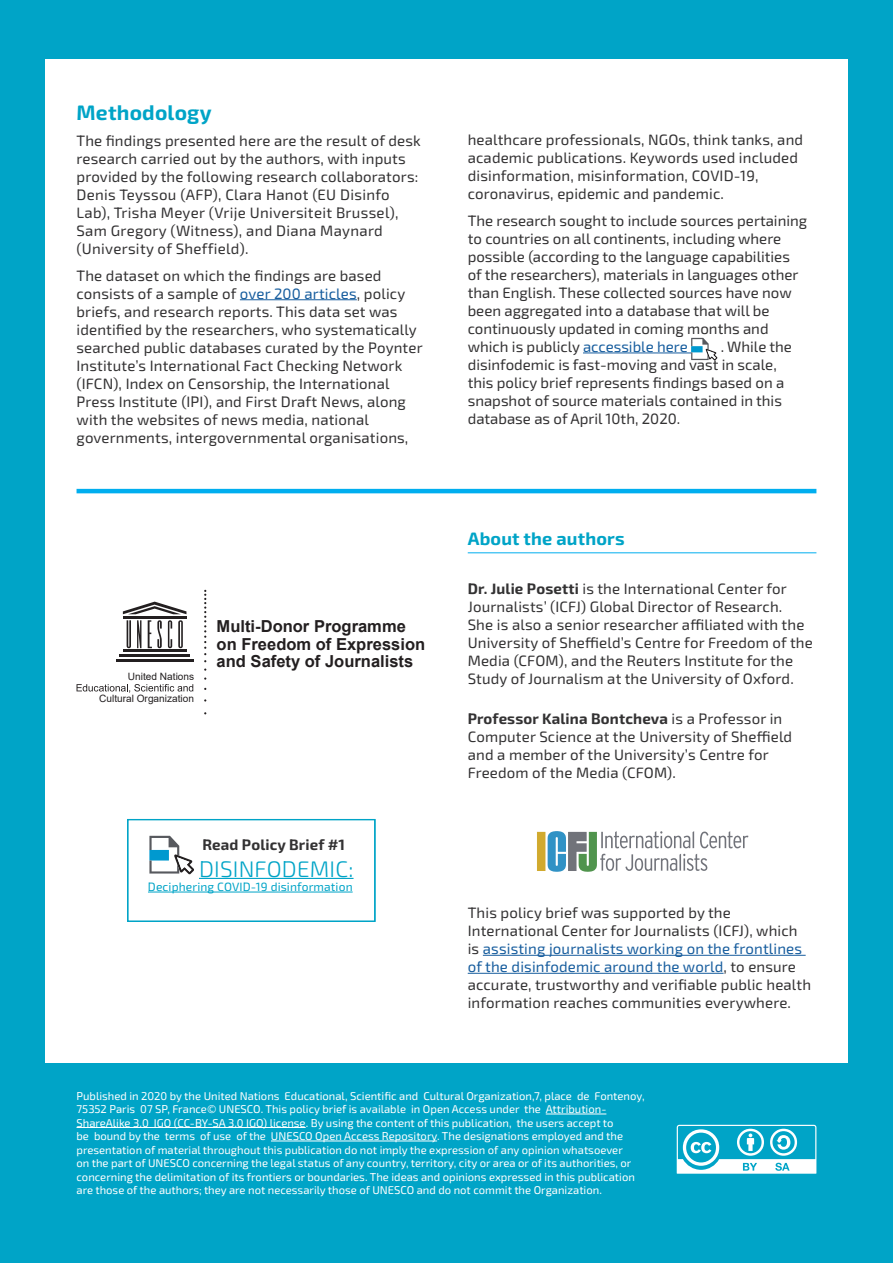
<style>
.page{position:relative;width:893px;height:1263px;background:#00a4c7}
.page>*{position:absolute;margin:0;border:0;box-sizing:border-box;transform-origin:0 0}
.t1{font:300 22.5px "Exo 2";letter-spacing:.01em;color:#00a4c7}
.t2{font:700 21px "Exo 2";letter-spacing:.01em;color:#00a4c7}
.t3{font:700 18px "Exo 2";letter-spacing:.01em;color:#00a4c7}
.t4{font:700 16.5px/17.4px "Arial";color:#231f20}
.t5{font:15px/18px "Exo 2";letter-spacing:.01em;color:#333233}
.t6{font:700 15px "Exo 2";letter-spacing:.01em;color:#333233}
.t7{font:12px "Exo 2";letter-spacing:.01em;color:#00a4c7}
.t8{font:11.25px/13.5px "Exo 2";color:#fff}
.t9{font:10.05px/22px "Arial";color:#231f20;text-align:right}
.s1{color:#175d9e}
.s2{font-weight:700}
</style>
<div class="page">
<div style="left:45px;top:60px;width:803px;height:1003px;background:#fff"></div>
<svg style="left:148px;top:835px;width:206px;height:58px"></svg>
<svg style="left:537px;top:831px;width:211px;height:41px"></svg>
<svg style="left:204px;top:590px;width:2px;height:72px"></svg>
<hr style="left:123px;top:650px;width:63px;height:2px;background:#231f20">
<hr style="left:119px;top:654px;width:71px;height:3px;background:#231f20">
<hr style="left:116px;top:659px;width:77px;height:2px;background:#231f20">
<hr style="left:123px;top:616px;width:63px;height:3px;background:#231f20">
<svg style="left:123px;top:602px;width:63px;height:12px"></svg>
<svg style="left:127px;top:620px;width:4px;height:28px"></svg>
<svg style="left:137px;top:620px;width:4px;height:28px"></svg>
<svg style="left:168px;top:620px;width:4px;height:28px"></svg>
<svg style="left:178px;top:620px;width:5px;height:28px"></svg>
<svg style="left:148px;top:620px;width:14px;height:28px"></svg>
<svg style="left:77px;top:684px;width:116px;height:9px"></svg>
<hr style="left:483px;top:955px;width:323px;height:1px;background:#175d9e">
<hr style="left:468px;top:973px;width:256px;height:1px;background:#175d9e">
<hr style="left:468px;top:553px;width:348px;height:1px;background:#00aeef">
<hr style="left:77px;top:489px;width:739px;height:4px;background:#00aeef">
<hr style="left:240px;top:299px;width:117px;height:1px;background:#175d9e">
<hr style="left:583px;top:353px;width:108px;height:1px;background:#175d9e">
<svg style="left:691px;top:338px;width:26px;height:23px"></svg>
<hr style="left:546px;top:1114px;width:60px;height:1px;background:#fff">
<hr style="left:77px;top:1127px;width:229px;height:1px;background:#fff">
<hr style="left:271px;top:1141px;width:166px;height:1px;background:#fff">
<svg style="left:677px;top:1125px;width:139px;height:49px"></svg>
<h2 class="t2" style="left:77px;top:98px;width:137px">Methodology</h2>
<p class="t5" style="left:77px;top:131px;width:346px">The findings presented here are the result of desk research carried out by the authors, with inputs provided by the following research collaborators:<br>Denis Teyssou (AFP), Clara Hanot (EU Disinfo Lab), Trisha Meyer (Vrije Universiteit Brussel), Sam Gregory (Witness), and Diana Maynard (University of Sheffield).</p>
<p class="t5" style="left:77px;top:266px;width:348px">The dataset on which the findings are based consists of a sample of <span class="s1">over 200 articles</span>, policy briefs, and research reports. This data set was identified by the researchers, who systematically searched public databases curated by the Poynter Institute’s International Fact Checking Network (IFCN), Index on Censorship, the International Press Institute (IPI), and First Draft News, along with the websites of news media, national governments, intergovernmental organisations,</p>
<p class="t9" style="left:99px;top:666px;width:96px">United Nations<br>Cultural Organization</p>
<p class="t4" style="left:217px;top:618px;width:210px">Multi-Donor Programme on Freedom of Expression and Safety of Journalists</p>
<p class="t6" style="left:202px;top:834px;width:144px">Read Policy Brief #1</p>
<h1 class="t1" style="left:199px;top:853px;width:156px">DISINFODEMIC:</h1>
<p class="t7" style="left:148px;top:878px;width:206px">Deciphering COVID-19 disinformation</p>
<p class="t5" style="left:468px;top:130px;width:337px">healthcare professionals, NGOs, think tanks, and academic publications. Keywords used included disinformation, misinformation, COVID-19, coronavirus, epidemic and pandemic.</p>
<p class="t5" style="left:468px;top:211px;width:341px">The research sought to include sources pertaining to countries on all continents, including where possible (according to the language capabilities of the researchers), materials in languages other than English. These collected sources have now been aggregated into a database that will be continuously updated in coming months and which is publicly <span class="s1">accessible here</span></p>
<p class="t5" style="left:468px;top:337px;width:326px;text-indent:253px">. While the disinfodemic is fast-moving and vast in scale, this policy brief represents findings based on a snapshot of source materials contained in this database as of April 10th, 2020.</p>
<p class="t3" style="left:468px;top:526px;width:158px">About the authors</p>
<p class="t5" style="left:468px;top:579px;width:347px"><span class="s2">Dr. Julie Posetti</span> is the International Center for Journalists’ (ICFJ) Global Director of Research.<br>She is also a senior researcher affiliated with the University of Sheffield’s Centre for Freedom of the Media (CFOM), and the Reuters Institute for the Study of Journalism at the University of Oxford.</p>
<p class="t5" style="left:468px;top:709px;width:326px"><span class="s2">Professor Kalina Bontcheva</span> is a Professor in Computer Science at the University of Sheffield and a member of the University’s Centre for Freedom of the Media (CFOM).</p>
<p class="t5" style="left:468px;top:903px;width:345px">This policy brief was supported by the International Center for Journalists (ICFJ), which is <span class="s1">assisting journalists working on the frontlines of the disinfodemic around the world</span>, to ensure accurate, trustworthy and verifiable public health information reaches communities everywhere.</p>
<p class="t8" style="left:77px;top:1088px;width:570px">Published in 2020 by the United Nations Educational, Scientific and Cultural Organization,7, place de Fontenoy, 75352 Paris 07 SP, France© UNESCO. This policy brief is available in Open Access under the Attribution-ShareAlike 3.0 IGO (CC-BY-SA 3.0 IGO) license. By using the content of this publication, the users accept to<br>be bound by the terms of use of the UNESCO Open Access Repository. The designations employed and the presentation of material throughout this publication do not imply the expression of any opinion whatsoever<br>on the part of UNESCO concerning the legal status of any country, territory, city or area or of its authorities, or concerning the delimitation of its frontiers or boundaries. The ideas and opinions expressed in this publication are those of the authors; they are not necessarily those of UNESCO and do not commit the Organization.</p>
</div>
